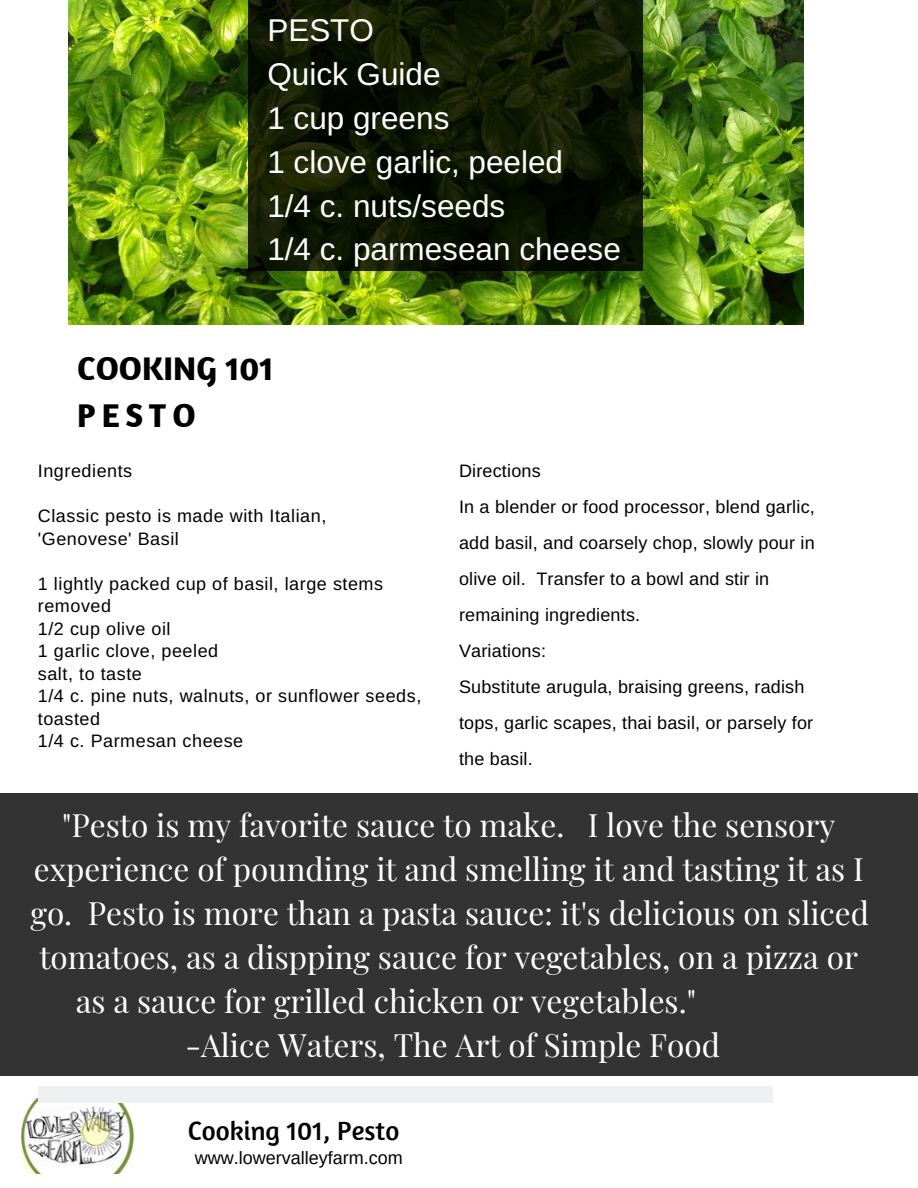
<style>
.page{position:relative;width:918px;height:1188px;background:#fff}
.page>*{position:absolute;margin:0;border:0;box-sizing:border-box;transform-origin:0 0}
.t1{font:700 33.75px "Amaranth";letter-spacing:.18em;color:#000}
.t2{font:700 33.6px "Amaranth";color:#000}
.t3{font:31.5px "Playfair Display";color:#fff}
.t4{font:31.5px/43.8px "Arimo";color:#fff}
.t5{font:27px "Amaranth";color:#000}
.t6{font:18px/36px "Arimo";letter-spacing:.01em;color:#000}
.t7{font:18px/22.5px "Arimo";letter-spacing:.03em;color:#000}
.t8{font:18px "Arimo";color:#000}
</style>
<div class="page">
<img style="left:22px;top:1098px;width:111px;height:76px">
<div style="left:38px;top:1087px;width:734px;height:16px;background:#eef0f2"></div>
<img style="left:69px;top:0;width:734px;height:325px">
<svg style="left:248px;top:0;width:395px;height:270px;background:#101703"></svg>
<div style="left:0;top:794px;width:918px;height:282px;background:#333"></div>
<p class="t4" style="left:267px;top:8px;width:355px">PESTO<br>Quick Guide<br>1 cup greens<br>1 clove garlic, peeled<br>1/4 c. nuts/seeds<br>1/4 c. parmesean cheese</p>
<p class="t2" style="left:77px;top:347px;width:198px">COOKING 101</p>
<p class="t1" style="left:77px;top:394px;width:120px">PESTO</p>
<p class="t7" style="left:38px;top:460px;width:96px">Ingredients</p>
<p class="t7" style="left:38px;top:505px;width:290px">Classic pesto is made with Italian, 'Genovese' Basil</p>
<p class="t7" style="left:38px;top:572px;width:385px">1 lightly packed cup of basil, large stems removed<br>1/2 cup olive oil<br>1 garlic clove, peeled<br>salt, to taste<br>1/4 c. pine nuts, walnuts, or sunflower seeds, toasted<br>1/4 c. Parmesan cheese</p>
<p class="t6" style="left:459px;top:453px;width:357px">Directions<br>In a blender or food processor, blend garlic, add basil, and coarsely chop, slowly pour in olive oil. Transfer to a bowl and stir in remaining ingredients.<br>Variations:<br>Substitute arugula, braising greens, radish tops, garlic scapes, thai basil, or parsely for the basil.</p>
<p class="t3" style="left:62px;top:803px;width:775px">"Pesto is my favorite sauce to make. I love the sensory</p>
<p class="t3" style="left:34px;top:847px;width:831px">experience of pounding it and smelling it and tasting it as I</p>
<p class="t3" style="left:30px;top:891px;width:840px">go. Pesto is more than a pasta sauce: it's delicious on sliced</p>
<p class="t3" style="left:39px;top:935px;width:820px">tomatoes, as a dispping sauce for vegetables, on a pizza or</p>
<p class="t3" style="left:76px;top:979px;width:622px">as a sauce for grilled chicken or vegetables."</p>
<p class="t3" style="left:185px;top:1022px;width:536px">-Alice Waters, The Art of Simple Food</p>
<p class="t5" style="left:188px;top:1114px;width:213px">Cooking 101, Pesto</p>
<p class="t8" style="left:195px;top:1148px;width:209px">www.lowervalleyfarm.com</p>
</div>
